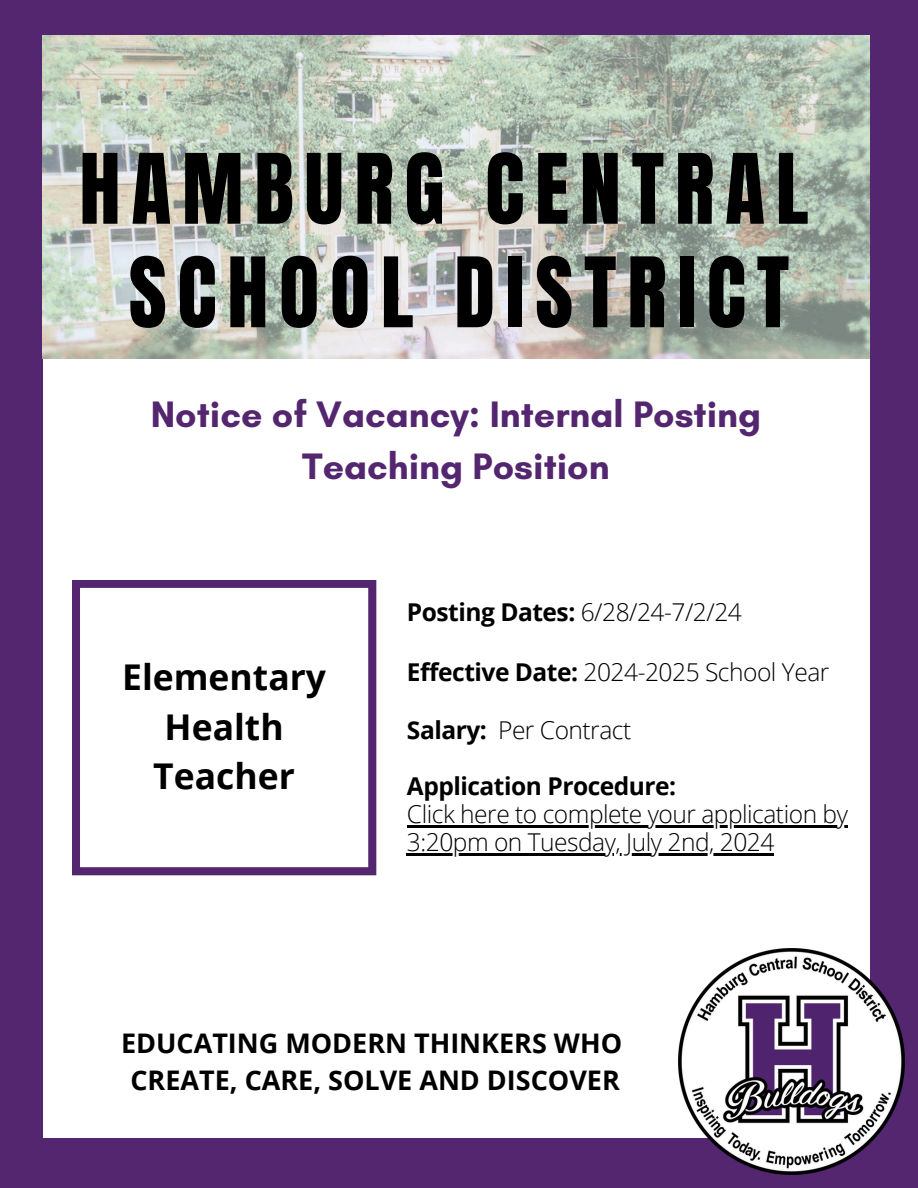
<style>
.page{position:relative;width:918px;height:1188px;background:#53266f}
.page>*{position:absolute;margin:0;border:0;box-sizing:border-box;transform-origin:0 0}
.t1{font:82.5px/103.5px "Anton";letter-spacing:.13em;color:#000;text-align:center}
.t2{font:700 37.5px/51.8px "Glacial Indifference";color:#53266f;text-align:center}
.t3{font:700 35.55px/49.5px "Open Sans";color:#000;text-align:center}
.t4{font:700 27px/37.2px "Open Sans";color:#000;text-align:center}
.t5{font:300 24.6px "Open Sans";letter-spacing:-.02em;color:#000}
.t6{font:700 24.6px "Open Sans";letter-spacing:-.02em;color:#000}
.s1{font-weight:700}
</style>
<div class="page">
<div style="left:43px;top:36px;width:826px;height:1102px;background:#fff"></div>
<svg style="left:72px;top:580px;width:304px;height:295px"></svg>
<hr style="left:407px;top:825px;width:440px;height:3px;background:#000">
<hr style="left:407px;top:854px;width:367px;height:2px;background:#000">
<img style="left:679px;top:949px;width:226px;height:226px">
<img style="left:43px;top:36px;width:827px;height:322px">
<h3 class="t1" style="left:79px;top:139px;width:731px">HAMBURG CENTRAL<br>SCHOOL DISTRICT</h3>
<h1 class="t2" style="left:151px;top:388px;width:612px">Notice of Vacancy: Internal Posting<br>Teaching Position</h1>
<h3 class="t3" style="left:122px;top:652px;width:205px">Elementary<br>Health<br>Teacher</h3>
<p class="t5" style="left:407px;top:594px;width:336px"><span class="s1">Posting Dates:</span> 6/28/24-7/2/24</p>
<h2 class="t5" style="left:407px;top:655px;width:424px"><span class="s1">Effective Date:</span> 2024-2025 School Year</h2>
<h2 class="t5" style="left:407px;top:712px;width:226px"><span class="s1">Salary:</span> Per Contract</h2>
<p class="t6" style="left:407px;top:769px;width:271px">Application Procedure:</p>
<p class="t5" style="left:407px;top:797px;width:442px">Click here to complete your application by</p>
<p class="t5" style="left:407px;top:825px;width:369px">3:20pm on Tuesday, July 2nd, 2024</p>
<p class="t4" style="left:121px;top:1024px;width:503px">EDUCATING MODERN THINKERS WHO<br>CREATE, CARE, SOLVE AND DISCOVER</p>
</div>
